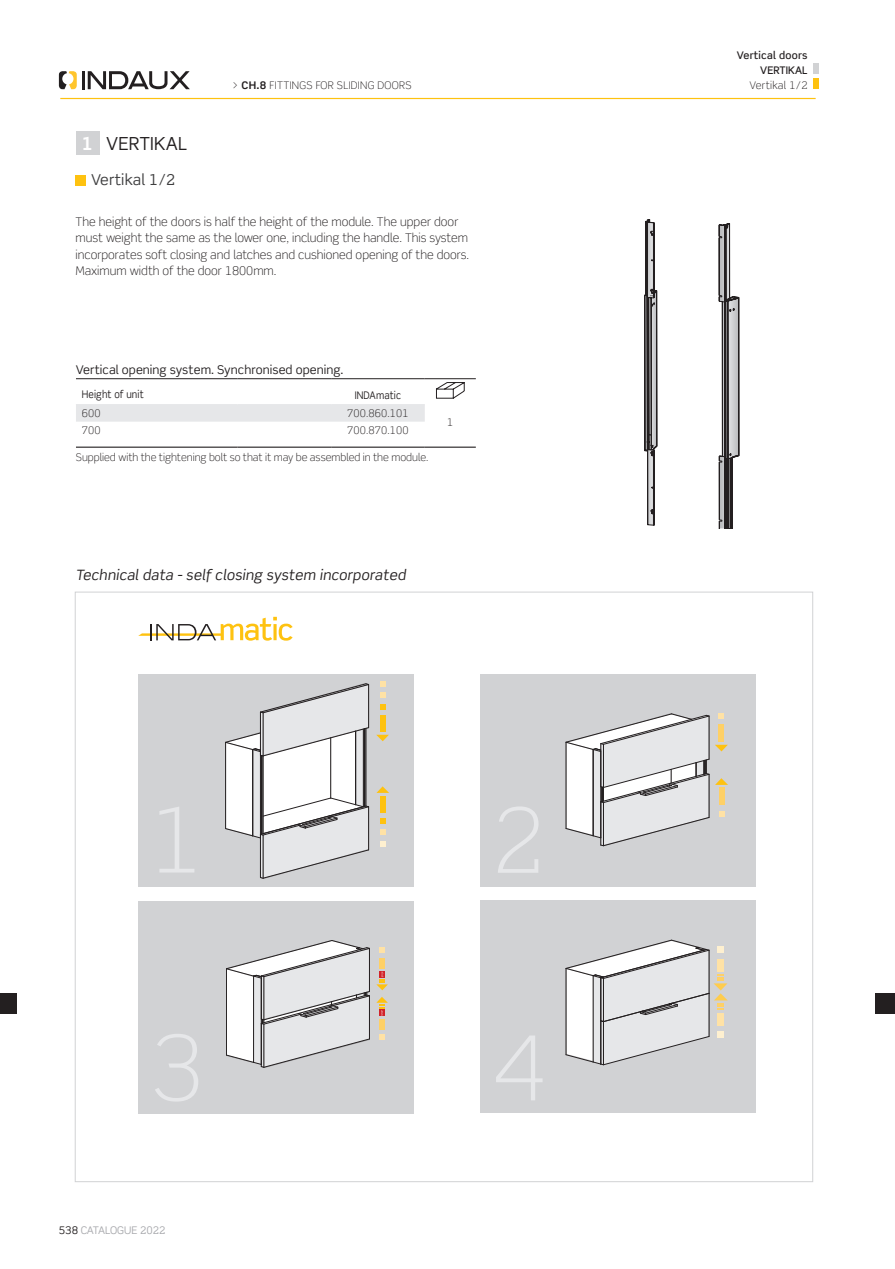
<style>
.page{position:relative;width:895px;height:1269px;background:#fff}
.page>*{position:absolute;margin:0;border:0;box-sizing:border-box;transform-origin:0 0}
.ind__PAGINA_CURSIVA{font:300 90px "Scene Pro";color:#e6e7e9}
.TITULU_1{font:18px "Scene Pro";letter-spacing:.01em;color:#231f20}
.TITULU_1-2{font:700 18px "Scene Pro";color:#fff}
.TITULU_2{font:15px "Scene Pro";letter-spacing:.01em;color:#3e3e3f}
.TITULU_3{font:italic 14.25px "Scene Pro";letter-spacing:.01em;color:#231f20}
.descripción{font:300 12px/16.5px "Scene Pro";color:#231f20}
.tabl__TITULO{font:12px "Scene Pro";letter-spacing:.005em;color:#231f20}
.notas{font:300 10.5px "Scene Pro";color:#231f20}
.tabl__texto{font:300 10.5px "Scene Pro";letter-spacing:.01em;color:#231f20}
.notas-2{font:300 10.5px "Scene Pro";letter-spacing:.03em;color:#231f20}
.tabl__titulillo{font:10.5px "Scene Pro";letter-spacing:.01em;color:#231f20;scale:.9 1}
.t1{font:10.5px "Scene Pro";color:#a8a9ad}
.cab__TITULU_Ø{font:500 10.5px "Scene Pro";letter-spacing:.02em;color:#231f20}
.cab__TITULU_2{font:300 10.5px "Scene Pro";letter-spacing:.03em;color:#231f20}
.cab__TITULU_1{font:500 10.5px "Scene Pro";letter-spacing:.01em;color:#231f20}
.s1{font-weight:700}
.s2{color:#231f20}
</style>
<div class="page">
<div style="left:813px;top:63px;width:5px;height:11px;background:#d1d2d4"></div>
<div style="left:813px;top:78px;width:5px;height:10px;background:#fec210"></div>
<hr style="left:60px;top:98px;width:755px;height:1px;background:#fec210">
<svg style="left:59px;top:71px;width:18px;height:18px"></svg>
<hr style="left:82px;top:71px;width:3px;height:18px;background:#231f20">
<svg style="left:88px;top:71px;width:102px;height:18px"></svg>
<svg style="left:644px;top:219px;width:95px;height:309px"></svg>
<div style="left:76px;top:131px;width:23px;height:24px;background:#d1d2d4"></div>
<div style="left:138px;top:674px;width:276px;height:212px;background:#d1d2d4"></div>
<svg style="left:225px;top:683px;width:144px;height:195px"></svg>
<hr style="left:260px;top:751px;width:1px;height:86px;background:#231f20">
<hr style="left:261px;top:755px;width:1px;height:79px;background:#231f20">
<hr style="left:262px;top:755px;width:1px;height:78px;background:#231f20">
<hr style="left:263px;top:755px;width:1px;height:78px;background:#231f20">
<svg style="left:380px;top:681px;width:5px;height:5px"></svg>
<svg style="left:380px;top:692px;width:5px;height:17px"></svg>
<div style="left:380px;top:715px;width:5px;height:17px;background:#fec210"></div>
<svg style="left:376px;top:734px;width:13px;height:7px"></svg>
<svg style="left:380px;top:829px;width:5px;height:17px"></svg>
<svg style="left:380px;top:818px;width:5px;height:5px"></svg>
<div style="left:380px;top:795px;width:5px;height:17px;background:#fec210"></div>
<svg style="left:377px;top:786px;width:11px;height:6px"></svg>
<div style="left:480px;top:675px;width:275px;height:211px;background:#d1d2d4"></div>
<svg style="left:565px;top:713px;width:144px;height:133px"></svg>
<svg style="left:719px;top:811px;width:5px;height:5px"></svg>
<div style="left:718px;top:787px;width:6px;height:18px;background:#fed066"></div>
<svg style="left:716px;top:778px;width:11px;height:6px"></svg>
<svg style="left:718px;top:713px;width:6px;height:5px"></svg>
<div style="left:718px;top:724px;width:6px;height:17px;background:#fed066"></div>
<svg style="left:715px;top:744px;width:13px;height:7px"></svg>
<div style="left:138px;top:901px;width:276px;height:212px;background:#d1d2d4"></div>
<hr style="left:369px;top:948px;width:1px;height:43px;background:#231f20">
<hr style="left:369px;top:995px;width:1px;height:43px;background:#231f20">
<svg style="left:226px;top:940px;width:143px;height:127px"></svg>
<svg style="left:379px;top:1034px;width:5px;height:5px"></svg>
<div style="left:379px;top:1018px;width:5px;height:11px;background:#fed066"></div>
<svg style="left:376px;top:997px;width:12px;height:18px"></svg>
<svg style="left:379px;top:947px;width:6px;height:5px"></svg>
<div style="left:379px;top:957px;width:6px;height:11px;background:#fed066"></div>
<svg style="left:376px;top:971px;width:12px;height:19px"></svg>
<div style="left:480px;top:900px;width:275px;height:212px;background:#d1d2d4"></div>
<svg style="left:565px;top:939px;width:162px;height:125px"></svg>
<div style="left:76px;top:405px;width:349px;height:16px;background:#e6e7e9"></div>
<hr style="left:76px;top:378px;width:162px;height:1px;background:#231f20">
<hr style="left:238px;top:378px;width:93px;height:1px;background:#231f20">
<hr style="left:331px;top:378px;width:94px;height:1px;background:#231f20">
<hr style="left:425px;top:378px;width:51px;height:1px;background:#231f20">
<hr style="left:76px;top:404px;width:162px;height:1px;background:#e6e7e9">
<hr style="left:238px;top:404px;width:93px;height:1px;background:#e6e7e9">
<hr style="left:331px;top:404px;width:94px;height:1px;background:#e6e7e9">
<hr style="left:76px;top:446px;width:162px;height:1px;background:#231f20">
<hr style="left:238px;top:446px;width:93px;height:1px;background:#231f20">
<hr style="left:331px;top:446px;width:94px;height:1px;background:#231f20">
<hr style="left:425px;top:446px;width:51px;height:1px;background:#231f20">
<svg style="left:436px;top:382px;width:28px;height:16px"></svg>
<div style="left:76px;top:175px;width:10px;height:10px;background:#fec210"></div>
<svg style="left:138px;top:616px;width:154px;height:24px"></svg>
<div style="left:875px;top:992px;width:20px;height:21px;background:#231f20"></div>
<div style="left:0;top:992px;width:17px;height:21px;background:#231f20"></div>
<p class="TITULU_1-2" style="left:82px;top:132px;width:13px">1</p>
<p class="TITULU_1" style="left:106px;top:132px;width:83px">VERTIKAL</p>
<p class="TITULU_2" style="left:91px;top:171px;width:86px">Vertikal 1/2</p>
<p class="notas-2" style="left:232px;top:78px;width:181px">&gt; <span class="s1">CH.8</span> FITTINGS FOR SLIDING DOORS</p>
<p class="descripción" style="left:76px;top:213px;width:395px">The height of the doors is half the height of the module. The upper door must weight the same as the lower one, including the handle. This system incorporates soft closing and latches and cushioned opening of the doors.<br>Maximum width of the door 1800mm.</p>
<p class="tabl__TITULO" style="left:76px;top:362px;width:269px">Vertical opening system. Synchronised opening.</p>
<p class="tabl__titulillo" style="left:82px;top:388px;width:70px">Height of unit</p>
<p class="tabl__titulillo" style="left:355px;top:388px;width:53px">INDAmatic</p>
<p class="tabl__texto" style="left:82px;top:407px;width:20px">600</p>
<p class="tabl__texto" style="left:347px;top:407px;width:63px">700.860.101</p>
<p class="tabl__texto" style="left:82px;top:424px;width:20px">700</p>
<p class="tabl__texto" style="left:347px;top:424px;width:63px">700.870.100</p>
<p class="notas" style="left:76px;top:451px;width:354px">Supplied with the tightening bolt so that it may be assembled in the module.</p>
<p class="tabl__texto" style="left:447px;top:415px;width:8px">1</p>
<p class="TITULU_3" style="left:76px;top:565px;width:331px">Technical data - self closing system incorporated</p>
<p class="ind__PAGINA_CURSIVA" style="left:150px;top:785px;width:55px">1</p>
<p class="ind__PAGINA_CURSIVA" style="left:492px;top:786px;width:55px">2</p>
<p class="ind__PAGINA_CURSIVA" style="left:150px;top:1013px;width:55px">3</p>
<p class="ind__PAGINA_CURSIVA" style="left:492px;top:1013px;width:55px">4</p>
<p class="t1" style="left:59px;top:1223px;width:108px"><span class="s2">538</span> CATALOGUE 2022</p>
<p class="cab__TITULU_Ø" style="left:737px;top:49px;width:72px">Vertical doors</p>
<p class="cab__TITULU_1" style="left:760px;top:64px;width:49px">VERTIKAL</p>
<p class="cab__TITULU_2" style="left:749px;top:78px;width:60px">Vertikal 1/2</p>
</div>
